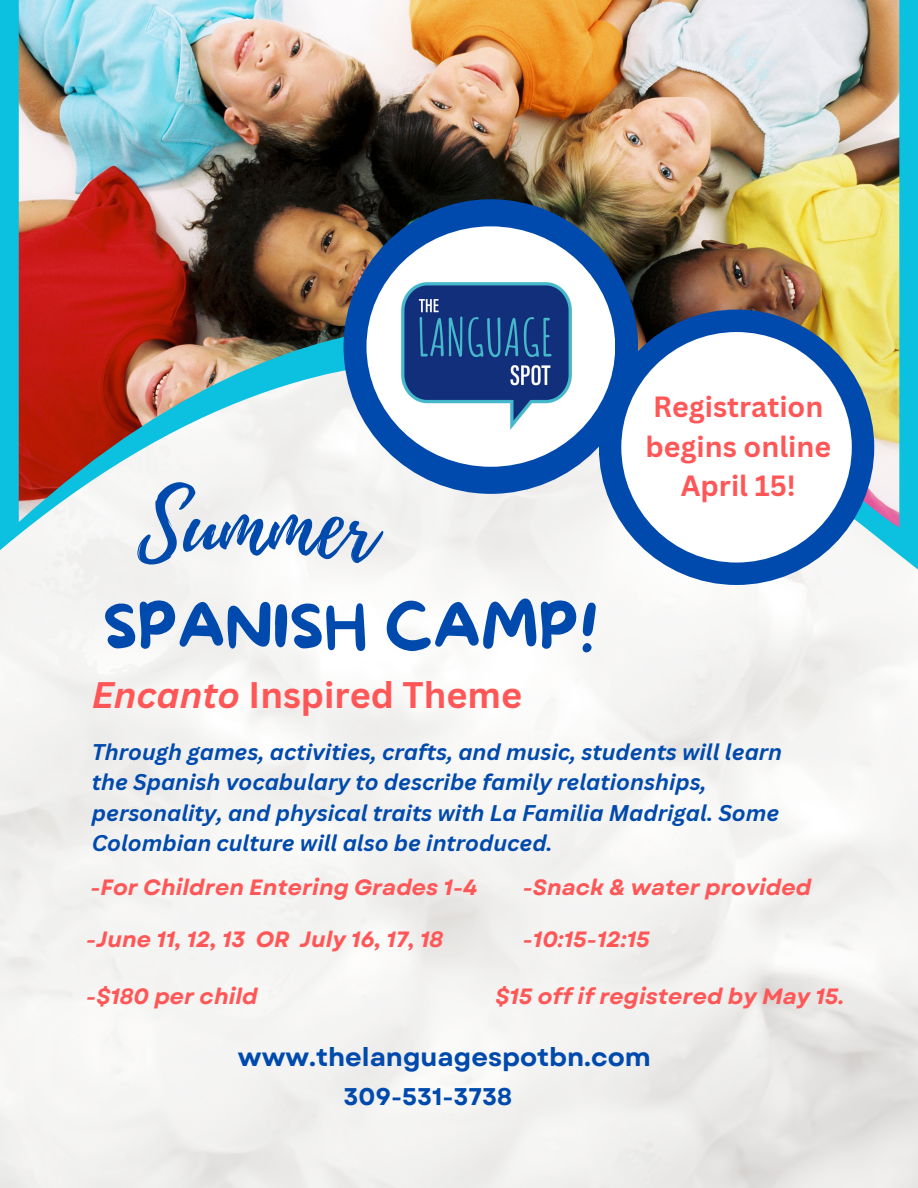
<style>
.page{position:relative;width:918px;height:1188px;background:#fff}
.page>*{position:absolute;margin:0;border:0;box-sizing:border-box;transform-origin:0 0}
.t1{font:91.35px "Playlist Script";color:#004aad}
.t2{font:59.7px "More Sugar";color:#004aad}
.t3{font:700 36px "Canva Sans";color:#ff5757}
.t4{font:700 28.5px/39.3px "Canva Sans";color:#ff5757;text-align:center}
.t5{font:700 25.65px "Garet";color:#004aad}
.t6{font:700 24.15px "Garet";color:#004aad}
.t7{font:italic 700 22.2px/30.3px "Canva Sans";color:#004aad}
.t8{font:italic 700 22.2px "Garet";color:#ff5757}
.s1{font-style:italic}
</style>
<div class="page">
<svg style="left:0;top:0;width:918px;height:585px;fill:#f1f0ef"></svg>
<img style="left:19px;top:0;width:880px;height:528px">
<div style="left:599px;top:310px;width:275px;height:275px;background:#004aad;border-radius:50%"></div>
<div style="left:344px;top:199px;width:294px;height:295px;background:#004aad;border-radius:50%"></div>
<div style="left:367px;top:226px;width:248px;height:241px;background:#fff;border-radius:50%"></div>
<div style="left:621px;top:332px;width:231px;height:231px;background:#fff;border-radius:50%"></div>
<img style="left:402px;top:282px;width:170px;height:148px">
<h1 class="t1" style="left:137px;top:461px;width:241px">Summer</h1>
<h4 class="t2" style="left:103px;top:594px;width:497px">SPANISH CAMP!</h4>
<p class="t3" style="left:92px;top:669px;width:432px"><span class="s1">Encanto</span> Inspired Theme</p>
<p class="t4" style="left:645px;top:387px;width:187px">Registration begins online<br>April 15!</p>
<h2 class="t7" style="left:92px;top:736px;width:692px">Through games, activities, crafts, and music, students will learn the Spanish vocabulary to describe family relationships, personality, and physical traits with La Familia Madrigal. Some Colombian culture will also be introduced.</h2>
<p class="t8" style="left:90px;top:871px;width:389px">-For Children Entering Grades 1-4</p>
<p class="t8" style="left:523px;top:871px;width:290px">-Snack &amp; water provided</p>
<p class="t8" style="left:86px;top:923px;width:358px">-June 11, 12, 13 OR July 16, 17, 18</p>
<p class="t8" style="left:523px;top:923px;width:129px">-10:15-12:15</p>
<p class="t8" style="left:86px;top:980px;width:173px">-$180 per child</p>
<h4 class="t8" style="left:495px;top:980px;width:351px">$15 off if registered by May 15.</h4>
<h3 class="t5" style="left:238px;top:1038px;width:415px">www.thelanguagespotbn.com</h3>
<p class="t6" style="left:344px;top:1079px;width:170px">309-531-3738</p>
</div>
